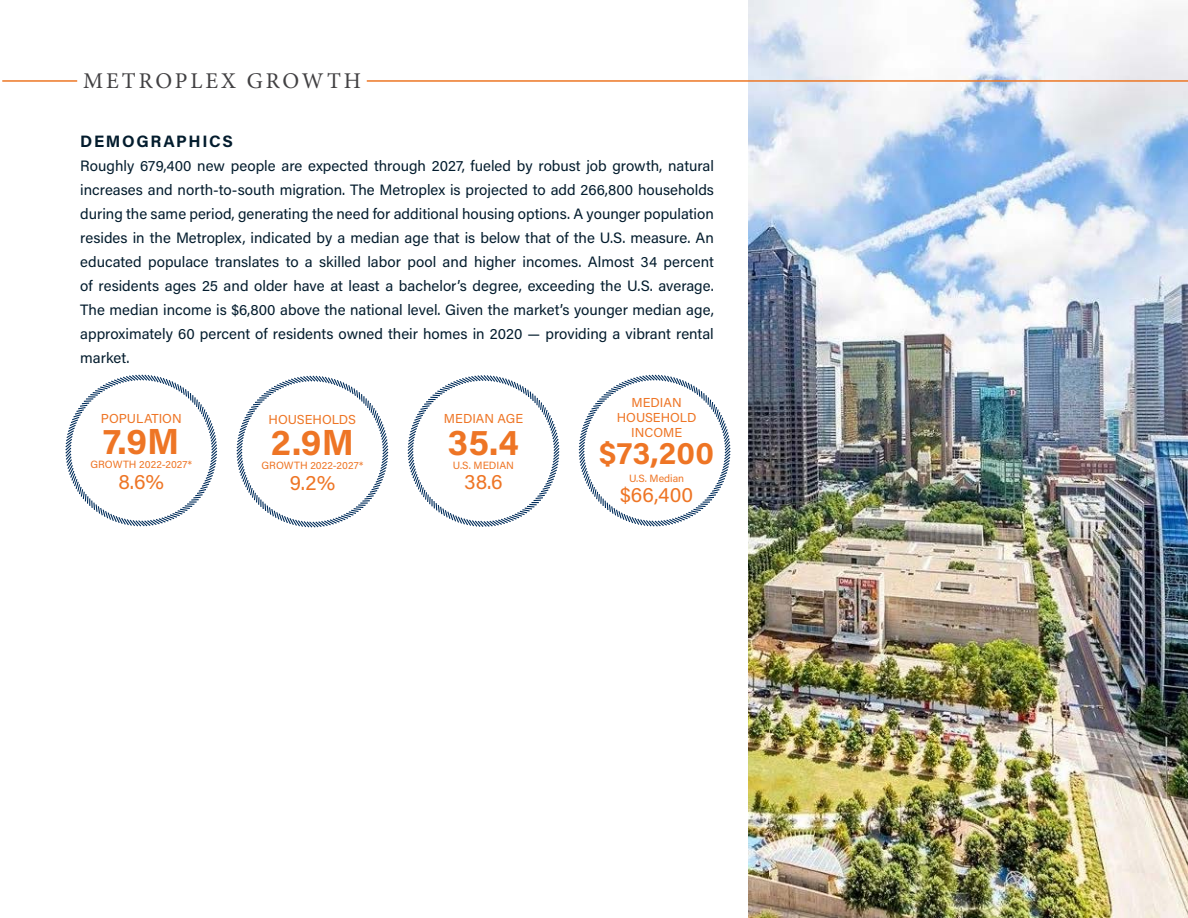
<style>
.page{position:relative;width:1188px;height:918px;background:#fff}
.page>*{position:absolute;margin:0;border:0;box-sizing:border-box;transform-origin:0 0}
.t1{font:700 36.3px "Acumin Pro";color:#ee7525}
.t2{font:700 31.5px "Acumin Pro";color:#ee7525}
.t3{font:22.5px "Minion Pro";letter-spacing:.13em;color:#414042}
.t4{font:21px "Acumin Pro";letter-spacing:.005em;color:#ee7525}
.t5{font:700 16.5px "Acumin Pro";letter-spacing:.1em;color:#031c2d}
.t6{font:15px/24px "Acumin Pro";color:#031c2d;text-align:justify}
.t7{font:13.05px/15px "Acumin Pro";color:#ee7525;text-align:center}
.t8{font:10.5px "Acumin Pro";color:#ee7525}
</style>
<div class="page">
<img style="left:748px;top:0;width:440px;height:918px">
<hr style="left:367px;top:80px;width:821px;height:2px;background:#ec7624">
<hr style="left:2px;top:80px;width:75px;height:2px;background:#ec7624">
<svg style="left:65px;top:374px;width:153px;height:153px"></svg>
<svg style="left:236px;top:375px;width:153px;height:153px"></svg>
<svg style="left:407px;top:375px;width:153px;height:152px"></svg>
<svg style="left:578px;top:374px;width:153px;height:153px"></svg>
<h3 class="t3" style="left:83px;top:66px;width:279px">METROPLEX GROWTH</h3>
<p class="t5" style="left:80px;top:130px;width:154px">DEMOGRAPHICS</p>
<p class="t6" style="left:80px;top:153px;width:635px">Roughly 679,400 new people are expected through 2027, fueled by robust job growth, natural increases and north-to-south migration. The Metroplex is projected to add 266,800 households during the same period, generating the need for additional housing options. A younger population resides in the Metroplex, indicated by a median age that is below that of the U.S. measure. An educated populace translates to a skilled labor pool and higher incomes. Almost 34 percent of residents ages 25 and older have at least a bachelor’s degree, exceeding the U.S. average.<br>The median income is $6,800 above the national level. Given the market’s younger median age, approximately 60 percent of residents owned their homes in 2020 — providing a vibrant rental market.</p>
<p class="t7" style="left:101px;top:410px;width:82px">POPULATION</p>
<p class="t7" style="left:269px;top:411px;width:89px">HOUSEHOLDS</p>
<h1 class="t1" style="left:103px;top:416px;width:78px">7.9M</h1>
<h1 class="t1" style="left:271px;top:417px;width:85px">2.9M</h1>
<p class="t8" style="left:90px;top:457px;width:103px">GROWTH 2022-2027*</p>
<p class="t8" style="left:262px;top:458px;width:103px">GROWTH 2022-2027*</p>
<h3 class="t4" style="left:119px;top:467px;width:47px">8.6%</h3>
<h3 class="t4" style="left:290px;top:468px;width:47px">9.2%</h3>
<p class="t7" style="left:444px;top:411px;width:81px">MEDIAN AGE</p>
<h1 class="t1" style="left:448px;top:417px;width:73px">35.4</h1>
<p class="t8" style="left:453px;top:458px;width:63px">U.S. MEDIAN</p>
<h3 class="t4" style="left:464px;top:467px;width:40px">38.6</h3>
<p class="t7" style="left:617px;top:394px;width:81px">MEDIAN<br>HOUSEHOLD<br>INCOME</p>
<h2 class="t2" style="left:599px;top:431px;width:116px">$73,200</h2>
<p class="t8" style="left:629px;top:471px;width:57px">U.S. Median</p>
<h3 class="t4" style="left:620px;top:480px;width:75px">$66,400</h3>
</div>
